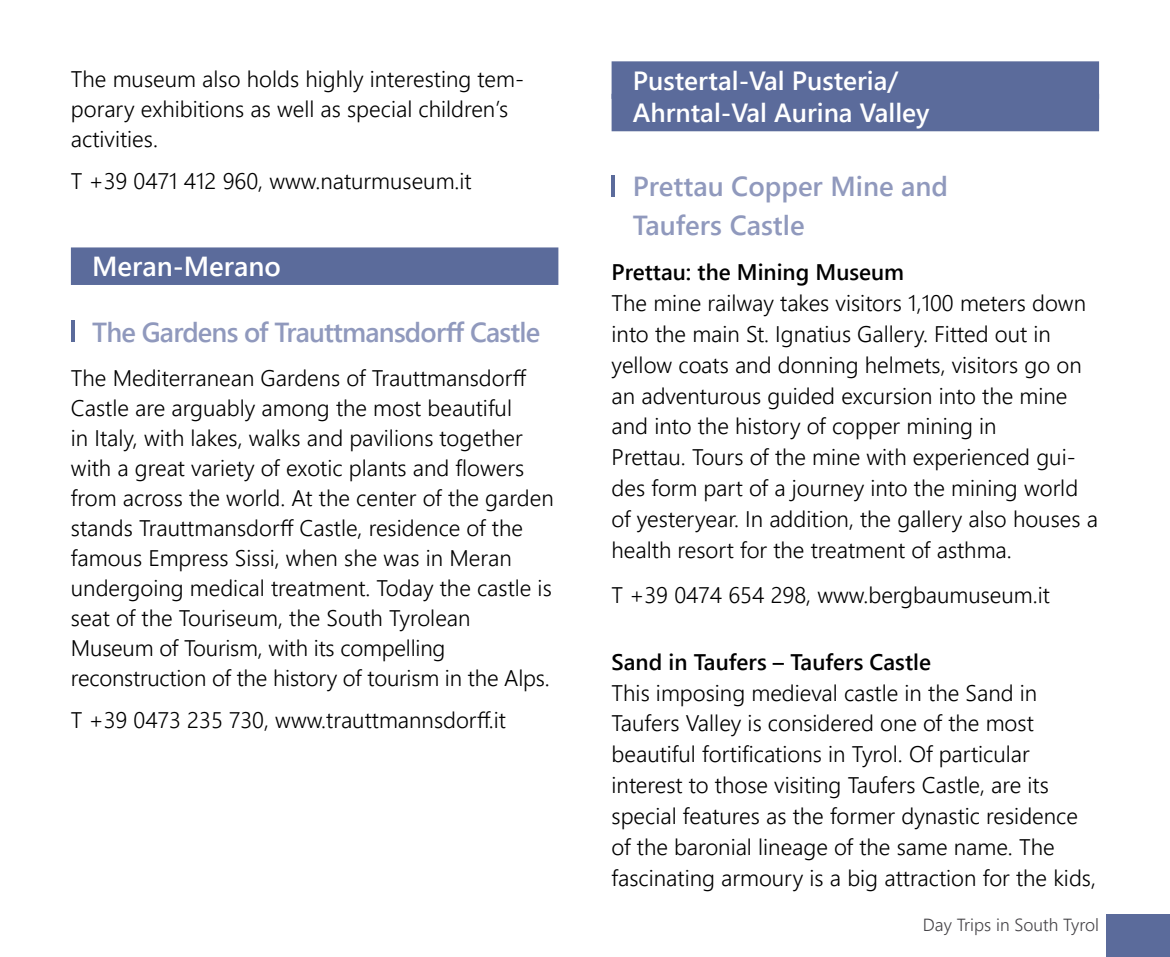
<style>
.page{position:relative;width:1170px;height:957px;background:#fff}
.page>*{position:absolute;margin:0;border:0;box-sizing:border-box;transform-origin:0 0}
.t1{font:27.5px "Webly Sleek UI Semibold";letter-spacing:-.02em;color:#9099bd}
.t2{font:27.5px/38.5px "Webly Sleek UI Semibold";color:#9099bd}
.t3{font:27.5px "Webly Sleek UI Semibold";color:#fff}
.t4{font:26.25px/32.5px "Webly Sleek UI Semibold";color:#fff}
.t5{font:22.5px/31px "Webly Sleek UI Semilight";color:#000}
.t6{font:22.5px "Webly Sleek UI Semibold";color:#000}
.t7{font:17.5px "Webly Sleek UI Semilight";color:#454347}
</style>
<div class="page">
<div style="left:1106px;top:914px;width:63px;height:43px;background:#5b6b9b"></div>
<div style="left:71px;top:247px;width:487px;height:38px;background:#5b6b9b"></div>
<hr style="left:71px;top:321px;width:3px;height:21px;background:#5b6b9b">
<div style="left:611px;top:61px;width:487px;height:38px;background:#5b6b9b"></div>
<div style="left:611px;top:94px;width:487px;height:37px;background:#5b6b9b"></div>
<hr style="left:611px;top:175px;width:4px;height:21px;background:#5b6b9b">
<p class="t5" style="left:71px;top:63px;width:454px;line-height:30px">The museum also holds highly interesting tem&shy;porary exhibitions as well as special children’s activities.</p>
<p class="t5" style="left:71px;top:164px;width:402px">T +39 0471 412 960, www.naturmuseum.it</p>
<p class="t3" style="left:92px;top:245px;width:190px">Meran-Merano</p>
<p class="t1" style="left:92px;top:311px;width:449px">The Gardens of Trauttmansdorff Castle</p>
<p class="t5" style="left:71px;top:362px;width:484px;line-height:30px">The Mediterranean Gardens of Trauttmansdorff Castle are arguably among the most beautiful<br>in Italy, with lakes, walks and pavilions together with a great variety of exotic plants and flowers from across the world. At the center of the garden stands Trauttmansdorff Castle, residence of the famous Empress Sissi, when she was in Meran undergoing medical treatment. Today the castle is seat of the Touriseum, the South Tyrolean Museum of Tourism, with its compelling reconstruction of the history of tourism in the Alps.</p>
<p class="t5" style="left:71px;top:703px;width:436px">T +39 0473 235 730, www.trauttmannsdorff.it</p>
<p class="t4" style="left:632px;top:63px;width:298px">Pustertal-Val Pusteria/<br>Ahrntal-Val Aurina Valley</p>
<p class="t2" style="left:632px;top:166px;width:317px">Prettau Copper Mine and<br>Taufers Castle</p>
<p class="t6" style="left:611px;top:255px;width:294px">Prettau: the Mining Museum</p>
<p class="t5" style="left:611px;top:286px;width:488px">The mine railway takes visitors 1,100 meters down into the main St. Ignatius Gallery. Fitted out in yellow coats and donning helmets, visitors go on an adventurous guided excursion into the mine and into the history of copper mining in<br>Prettau. Tours of the mine with experienced gui&shy;des form part of a journey into the mining world of yesteryear. In addition, the gallery also houses a health resort for the treatment of asthma.</p>
<p class="t5" style="left:611px;top:579px;width:440px">T +39 0474 654 298, www.bergbaumuseum.it</p>
<p class="t6" style="left:611px;top:644px;width:321px">Sand in Taufers – Taufers Castle</p>
<p class="t5" style="left:611px;top:676px;width:486px">This imposing medieval castle in the Sand in Taufers Valley is considered one of the most beautiful fortifications in Tyrol. Of particular interest to those visiting Taufers Castle, are its special features as the former dynastic residence of the baronial lineage of the same name. The fascinating armoury is a big attraction for the kids,</p>
<p class="t7" style="left:922px;top:912px;width:178px">Day Trips in South Tyrol</p>
</div>
